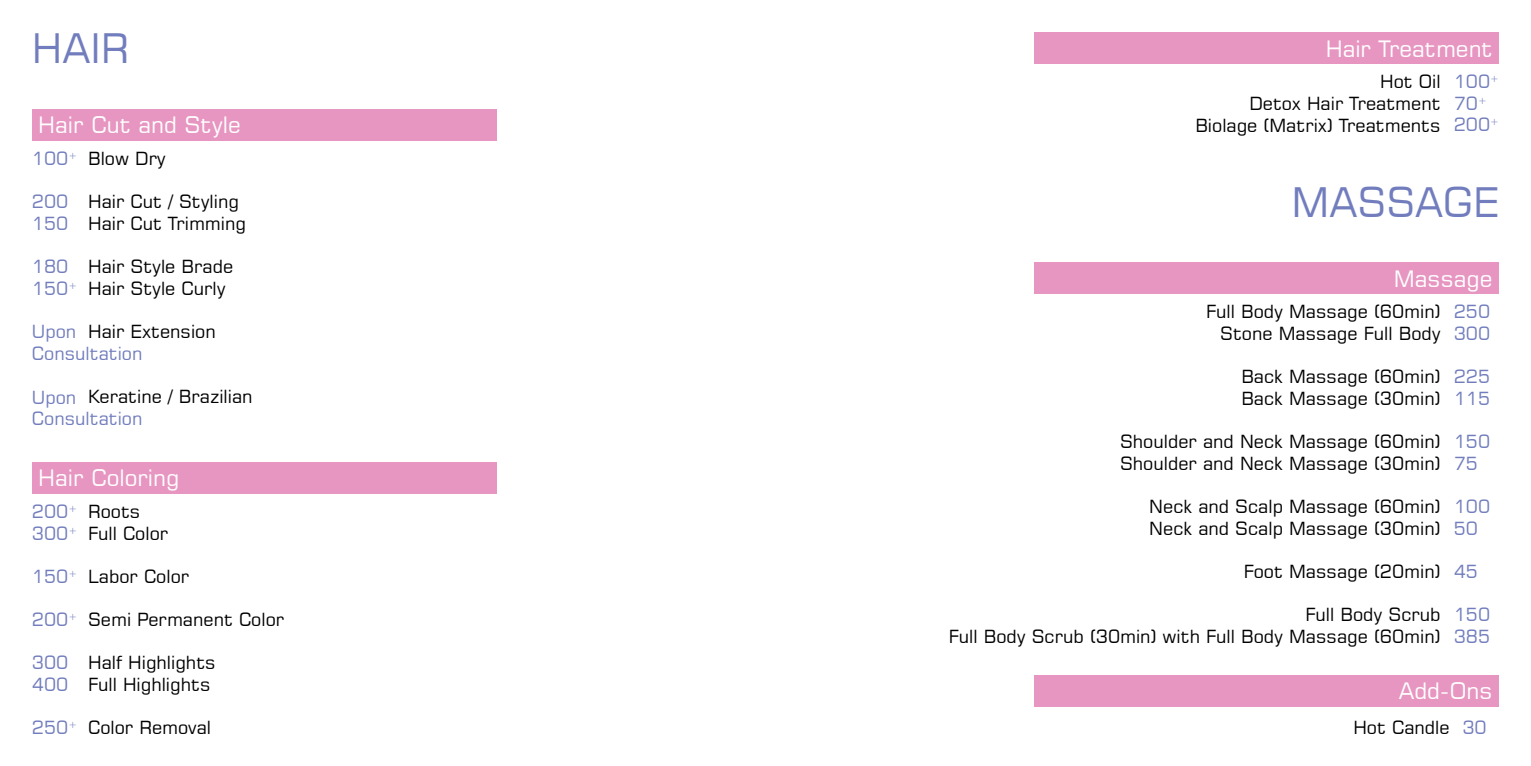
<style>
.page{position:relative;width:1531px;height:766px;background:#fff}
.page>*{position:absolute;margin:0;border:0;box-sizing:border-box;transform-origin:0 0}
.t1{font:40.5px "Square 721 BT";color:#717dbd}
.t2{font:22.5px "Square 721 BT";color:#fff}
.t3{font:18px/21.6px "Square 721 BT";color:#000}
.t4{font:18px/21.6px "Square 721 BT";color:#717dbd}
.s1{color:#717dbd}
</style>
<div class="page">
<div style="left:32px;top:109px;width:464px;height:32px;background:#e796c1"></div>
<div style="left:32px;top:461px;width:464px;height:32px;background:#e796c1"></div>
<div style="left:1035px;top:32px;width:464px;height:32px;background:#e796c1"></div>
<div style="left:1034px;top:262px;width:465px;height:32px;background:#e796c1"></div>
<div style="left:1034px;top:674px;width:465px;height:32px;background:#e796c1"></div>
<h1 class="t1" style="left:32px;top:23px;width:89px">Hair</h1>
<p class="t2" style="left:38px;top:111px;width:204px">Hair Cut and Style</p>
<p class="t4" style="left:32px;top:147px;width:47px">100<sup>+</sup></p>
<p class="t4" style="left:32px;top:191px;width:38px">200<br>150</p>
<p class="t4" style="left:32px;top:255px;width:47px">180<br>150<sup>+</sup></p>
<p class="t3" style="left:88px;top:147px;width:79px">Blow Dry</p>
<p class="t3" style="left:88px;top:191px;width:159px">Hair Cut / Styling<br>Hair Cut Trimming</p>
<p class="t3" style="left:88px;top:255px;width:147px">Hair Style Brade<br>Hair Style Curly</p>
<p class="t3" style="left:88px;top:320px;width:129px">Hair Extension</p>
<p class="t4" style="left:32px;top:320px;width:112px">Upon<br>Consultation</p>
<p class="t4" style="left:32px;top:386px;width:112px">Upon<br>Consultation</p>
<p class="t3" style="left:88px;top:385px;width:166px">Keratine / Brazilian</p>
<p class="t2" style="left:38px;top:463px;width:143px">Hair Coloring</p>
<p class="t4" style="left:32px;top:500px;width:47px">200<sup>+<br></sup>300<sup>+</sup></p>
<p class="t4" style="left:32px;top:565px;width:47px">150<sup>+</sup></p>
<p class="t4" style="left:32px;top:608px;width:47px">200<sup>+</sup></p>
<p class="t4" style="left:32px;top:651px;width:38px">300<br>400</p>
<p class="t4" style="left:32px;top:716px;width:47px">250<sup>+</sup></p>
<p class="t3" style="left:88px;top:500px;width:82px">Roots<br>Full Color</p>
<p class="t3" style="left:88px;top:565px;width:103px">Labor Color</p>
<p class="t3" style="left:88px;top:608px;width:198px">Semi Permanent Color</p>
<p class="t3" style="left:88px;top:651px;width:129px">Half Highlights<br>Full Highlights</p>
<p class="t3" style="left:88px;top:716px;width:125px">Color Removal</p>
<p class="t2" style="left:1325px;top:34px;width:169px">Hair Treatment</p>
<p class="t3" style="left:1195px;top:71px;width:247px;text-align:right">Hot Oil<br>Detox Hair Treatment<br>Biolage (Matrix) Treatments</p>
<p class="t4" style="left:1453px;top:70px;width:47px">100<sup>+<br></sup>70<sup>+<br></sup>200<sup>+</sup></p>
<h1 class="t1" style="left:1291px;top:177px;width:204px">Massage</h1>
<p class="t2" style="left:1394px;top:264px;width:100px">Massage</p>
<p class="t3" style="left:1206px;top:301px;width:236px;text-align:right">Full Body Massage (60min)<br>Stone Massage Full Body</p>
<p class="t3" style="left:1241px;top:365px;width:201px">Back Massage (60min)<br>Back Massage (30min)</p>
<p class="t3" style="left:1120px;top:430px;width:322px">Shoulder and Neck Massage (60min)<br>Shoulder and Neck Massage (30min)</p>
<p class="t3" style="left:1149px;top:495px;width:293px">Neck and Scalp Massage (60min)<br>Neck and Scalp Massage (30min)</p>
<p class="t3" style="left:1244px;top:560px;width:198px">Foot Massage (20min)</p>
<p class="t3" style="left:949px;top:603px;width:493px;text-align:right">Full Body Scrub<br>Full Body Scrub (30min) with Full Body Massage (60min)</p>
<p class="t4" style="left:1453px;top:301px;width:38px">250<br>300</p>
<p class="t4" style="left:1453px;top:365px;width:38px">225<br>115</p>
<p class="t4" style="left:1453px;top:430px;width:38px">150<br>75</p>
<p class="t4" style="left:1453px;top:495px;width:38px">100<br>50</p>
<p class="t4" style="left:1453px;top:560px;width:26px">45</p>
<p class="t4" style="left:1453px;top:603px;width:38px">150<br>385</p>
<p class="t2" style="left:1399px;top:676px;width:95px">Add-Ons</p>
<p class="t3" style="left:1353px;top:715px;width:135px">Hot Candle <span class="s1">30</span></p>
</div>
